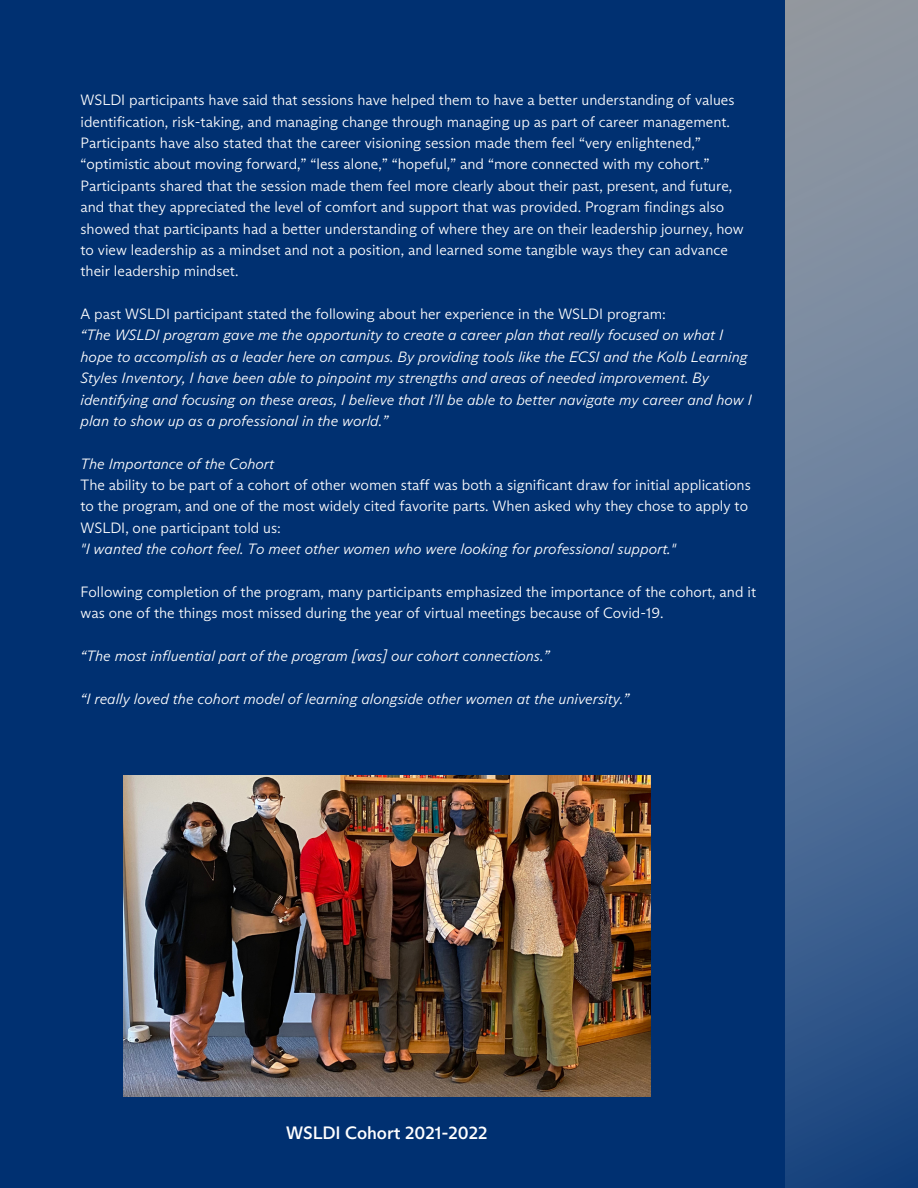
<style>
.page{position:relative;width:918px;height:1188px;background:#003071}
.page>*{position:absolute;margin:0;border:0;box-sizing:border-box;transform-origin:0 0}
.t1{font:500 18px "ABC Arizona Sans";color:#fff}
.t2{font:300 15px/21.3px "ABC Arizona Sans";color:#fff}
.t3{font:italic 300 15px/21.3px "ABC Arizona Sans";color:#fff}
</style>
<div class="page">
<div style="left:785px;top:0;width:133px;height:1188px;background:linear-gradient(to bottom,#9ca2a9,#1e4a86)"></div>
<img style="left:124px;top:776px;width:526px;height:320px">
<p class="t2" style="left:81px;top:89px;width:665px">WSLDI participants have said that sessions have helped them to have a better understanding of values identification, risk-taking, and managing change through managing up as part of career management.<br>Participants have also stated that the career visioning session made them feel “very enlightened,” “optimistic about moving forward,” “less alone,” “hopeful,” and “more connected with my cohort.” Participants shared that the session made them feel more clearly about their past, present, and future, and that they appreciated the level of comfort and support that was provided. Program findings also showed that participants had a better understanding of where they are on their leadership journey, how to view leadership as a mindset and not a position, and learned some tangible ways they can advance their leadership mindset.</p>
<p class="t2" style="left:81px;top:303px;width:587px">A past WSLDI participant stated the following about her experience in the WSLDI program:</p>
<p class="t3" style="left:81px;top:325px;width:673px">“The WSLDI program gave me the opportunity to create a career plan that really focused on what I hope to accomplish as a leader here on campus. By providing tools like the ECSI and the Kolb Learning Styles Inventory, I have been able to pinpoint my strengths and areas of needed improvement. By identifying and focusing on these areas, I believe that I’ll be able to better navigate my career and how I plan to show up as a professional in the world.”</p>
<p class="t3" style="left:81px;top:453px;width:195px">The Importance of the Cohort</p>
<p class="t2" style="left:81px;top:474px;width:672px">The ability to be part of a cohort of other women staff was both a significant draw for initial applications to the program, and one of the most widely cited favorite parts. When asked why they chose to apply to<br>WSLDI, one participant told us:</p>
<p class="t3" style="left:81px;top:538px;width:597px">"I wanted the cohort feel. To meet other women who were looking for professional support."</p>
<p class="t2" style="left:81px;top:581px;width:677px">Following completion of the program, many participants emphasized the importance of the cohort, and it was one of the things most missed during the year of virtual meetings because of Covid-19.</p>
<p class="t3" style="left:81px;top:645px;width:470px">“The most influential part of the program [was] our cohort connections.”</p>
<p class="t3" style="left:81px;top:688px;width:550px">“I really loved the cohort model of learning alongside other women at the university.”</p>
<p class="t1" style="left:286px;top:1122px;width:203px">WSLDI Cohort 2021-2022</p>
</div>
